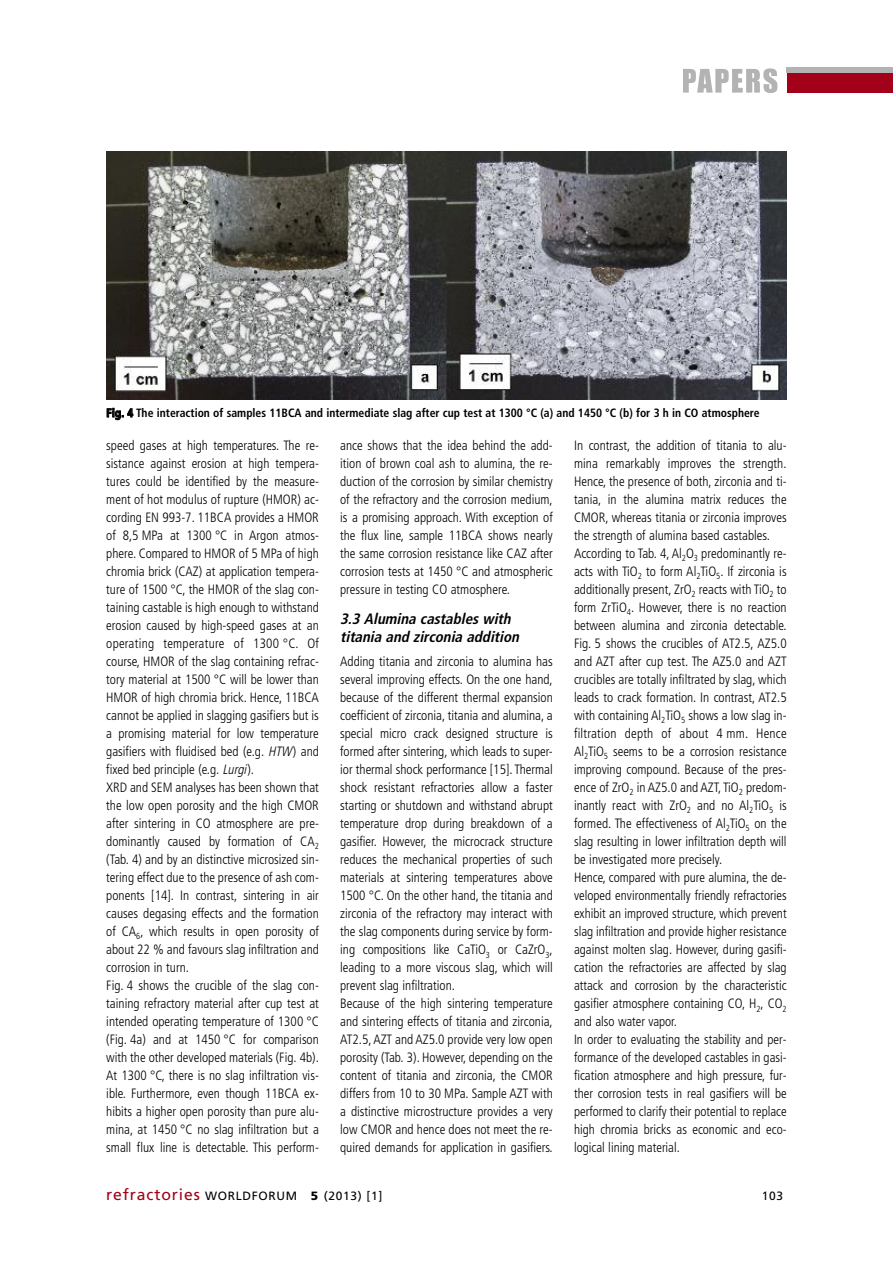
<style>
.page{position:relative;width:893px;height:1263px;background:#fff}
.page>*{position:absolute;margin:0;border:0;box-sizing:border-box;transform-origin:0 0}
.t1{font:italic 700 condensed 15px/18px "Frutiger";color:#000}
.t2{font:300 condensed 13.5px/18px "Frutiger";color:#000}
.t3{font:700 condensed 12px "Frutiger";color:#000}
.t4{font:12px "Frutiger";letter-spacing:.055em;color:#000}
.s1{font-style:italic}
.s2{font-size:15.75px;color:#a30019}
.s3{font-weight:900}
</style>
<div class="page">
<img style="left:106px;top:152px;width:681px;height:248px">
<svg style="left:683px;top:68px;width:94px;height:25px"></svg>
<div style="left:787px;top:68px;width:106px;height:5px;background:#b3b3b3"></div>
<div style="left:787px;top:73px;width:106px;height:20px;background:#a30019"></div>
<p class="t3" style="left:106px;top:408px;width:655px">Fig. 4 The interaction of samples 11BCA and intermediate slag after cup test at 1300 °C (a) and 1450 °C (b) for 3 h in CO atmosphere</p>
<p class="t2" style="left:106px;top:437px;width:214px">speed gases at high temperatures. The re&shy;sistance against erosion at high tempera&shy;tures could be identified by the measure&shy;ment of hot modulus of rupture (HMOR) ac&shy;cording EN 993-7. 11BCA provides a HMOR of 8,5 MPa at 1300 °C in Argon atmos&shy;phere. Compared to HMOR of 5 MPa of high chromia brick (CAZ) at application tempera&shy;ture of 1500 °C, the HMOR of the slag con&shy;taining castable is high enough to withstand erosion caused by high-speed gases at an operating temperature of 1300 °C. Of course, HMOR of the slag containing refrac&shy;tory material at 1500 °C will be lower than HMOR of high chromia brick. Hence, 11BCA cannot be applied in slagging gasifiers but is a promising material for low temperature gasifiers with fluidised bed (e.g. <span class="s1">HTW</span>) and fixed bed principle (e.g. <span class="s1">Lurgi</span>).<br>XRD and SEM analyses has been shown that the low open porosity and the high CMOR after sintering in CO atmosphere are pre&shy;dominantly caused by formation of CA<sub>2 </sub>(Tab. 4) and by an distinctive microsized sin&shy;tering effect due to the presence of ash com&shy;ponents [14]. In contrast, sintering in air causes degasing effects and the formation of CA<sub>6</sub>, which results in open porosity of about 22 % and favours slag infiltration and corrosion in turn.<br>Fig. 4 shows the crucible of the slag con&shy;taining refractory material after cup test at intended operating temperature of 1300 °C (Fig. 4a) and at 1450 °C for comparison with the other developed materials (Fig. 4b).<br>At 1300 °C, there is no slag infiltration vis&shy;ible. Furthermore, even though 11BCA ex&shy;hibits a higher open porosity than pure alu&shy;mina, at 1450 °C no slag infiltration but a small flux line is detectable. This perform-</p>
<p class="t2" style="left:574px;top:437px;width:214px">In contrast, the addition of titania to alu&shy;mina remarkably improves the strength.<br>Hence, the presence of both, zirconia and ti&shy;tania, in the alumina matrix reduces the CMOR, whereas titania or zirconia improves the strength of alumina based castables.<br>According to Tab. 4, Al<sub>2</sub>O<sub>3</sub> predominantly re&shy;acts with TiO<sub>2</sub> to form Al<sub>2</sub>TiO<sub>5</sub>. If zirconia is additionally present, ZrO<sub>2</sub> reacts with TiO<sub>2</sub> to form ZrTiO<sub>4</sub>. However, there is no reaction between alumina and zirconia detectable.<br>Fig. 5 shows the crucibles of AT2.5, AZ5.0 and AZT after cup test. The AZ5.0 and AZT crucibles are totally infiltrated by slag, which leads to crack formation. In contrast, AT2.5 with containing Al<sub>2</sub>TiO<sub>5</sub> shows a low slag in&shy;filtration depth of about 4 mm. Hence Al<sub>2</sub>TiO<sub>5</sub> seems to be a corrosion resistance improving compound. Because of the pres&shy;ence of ZrO<sub>2</sub> in AZ5.0 and AZT, TiO<sub>2</sub> predom&shy;inantly react with ZrO<sub>2</sub> and no Al<sub>2</sub>TiO<sub>5</sub> is formed. The effectiveness of Al<sub>2</sub>TiO<sub>5</sub> on the slag resulting in lower infiltration depth will be investigated more precisely.<br>Hence, compared with pure alumina, the de&shy;veloped environmentally friendly refractories exhibit an improved structure, which prevent slag infiltration and provide higher resistance against molten slag. However, during gasifi&shy;cation the refractories are affected by slag attack and corrosion by the characteristic gasifier atmosphere containing CO, H<sub>2</sub>, CO<sub>2 </sub>and also water vapor.<br>In order to evaluating the stability and per&shy;formance of the developed castables in gasi&shy;fication atmosphere and high pressure, fur&shy;ther corrosion tests in real gasifiers will be performed to clarify their potential to replace high chromia bricks as economic and eco&shy;logical lining material.</p>
<p class="t2" style="left:340px;top:437px;width:214px;text-align:justify">ance shows that the idea behind the add&shy;ition of brown coal ash to alumina, the re&shy;duction of the corrosion by similar chemistry of the refractory and the corrosion medium, is a promising approach. With exception of the flux line, sample 11BCA shows nearly the same corrosion resistance like CAZ after corrosion tests at 1450 °C and atmospheric pressure in testing CO atmosphere.</p>
<p class="t1" style="left:340px;top:611px;width:183px">3.3 Alumina castables with titania and zirconia addition</p>
<p class="t2" style="left:340px;top:653px;width:214px">Adding titania and zirconia to alumina has several improving effects. On the one hand, because of the different thermal expansion coefficient of zirconia, titania and alumina, a special micro crack designed structure is formed after sintering, which leads to super&shy;ior thermal shock performance [15]. Thermal shock resistant refractories allow a faster starting or shutdown and withstand abrupt temperature drop during breakdown of a gasifier. However, the microcrack structure reduces the mechanical properties of such materials at sintering temperatures above 1500 °C. On the other hand, the titania and zirconia of the refractory may interact with the slag components during service by form&shy;ing compositions like CaTiO<sub>3</sub> or CaZrO<sub>3</sub>, leading to a more viscous slag, which will prevent slag infiltration.<br>Because of the high sintering temperature and sintering effects of titania and zirconia, AT2.5,AZT and AZ5.0 provide very low open porosity (Tab. 3). However, depending on the content of titania and zirconia, the CMOR differs from 10 to 30 MPa. Sample AZT with a distinctive microstructure provides a very low CMOR and hence does not meet the re&shy;quired demands for application in gasifiers.</p>
<p class="t4" style="left:106px;top:1191px;width:278px"><span class="s2">refractories</span> WORLDFORUM <span class="s3">5</span> (2013) [1]</p>
<p class="t4" style="left:762px;top:1191px;width:23px">103</p>
</div>
